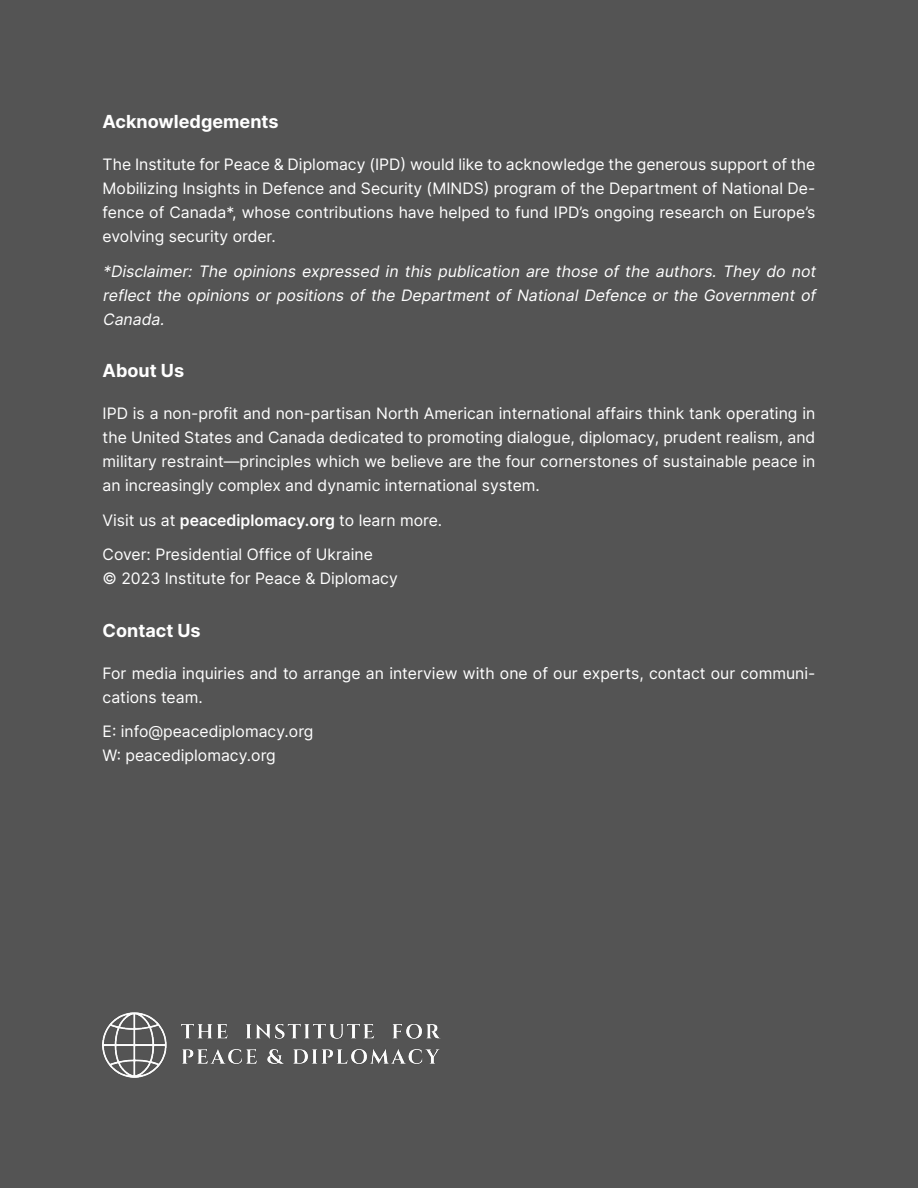
<style>
.page{position:relative;width:918px;height:1188px;background:#545454}
.page>*{position:absolute;margin:0;border:0;box-sizing:border-box;transform-origin:0 0}
.t1{font:700 18px "Inter";color:#fff}
.t2{font:15.75px/24px "Inter";color:#fff}
.t3{font:italic 15.75px/24px "Inter";color:#fff;text-align:justify}
.s1{font-weight:600}
</style>
<div class="page">
<img style="left:103px;top:1012px;width:337px;height:65px">
<p class="t1" style="left:103px;top:108px;width:177px">Acknowledgements</p>
<p class="t2" style="left:103px;top:152px;width:714px;text-align:justify">The Institute for Peace &amp; Diplomacy (IPD) would like to acknowledge the generous support of the Mobilizing Insights in Defence and Security (MINDS) program of the Department of National De&shy;fence of Canada*, whose contributions have helped to fund IPD’s ongoing research on Europe’s evolving security order.</p>
<p class="t3" style="left:103px;top:259px;width:718px">*Disclaimer: The opinions expressed in this publication are those of the authors. They do not reflect the opinions or positions of the Department of National Defence or the Government of Canada.</p>
<p class="t1" style="left:103px;top:357px;width:83px">About Us</p>
<p class="t2" style="left:103px;top:401px;width:714px;text-align:justify">IPD is a non-profit and non-partisan North American international affairs think tank operating in the United States and Canada dedicated to promoting dialogue, diplomacy, prudent realism, and military restraint—principles which we believe are the four cornerstones of sustainable peace in an increasingly complex and dynamic international system.</p>
<p class="t2" style="left:103px;top:502px;width:341px;line-height:34.5px">Visit us at <span class="s1">peacediplomacy.org</span> to learn more.<br>Cover: Presidential Office of Ukraine</p>
<p class="t2" style="left:103px;top:566px;width:297px">© 2023 Institute for Peace &amp; Diplomacy</p>
<p class="t1" style="left:103px;top:617px;width:100px">Contact Us</p>
<p class="t2" style="left:103px;top:660px;width:714px">For media inquiries and to arrange an interview with one of our experts, contact our communi&shy;cations team.</p>
<p class="t2" style="left:103px;top:719px;width:212px">E: info@peacediplomacy.org<br>W: peacediplomacy.org</p>
</div>
